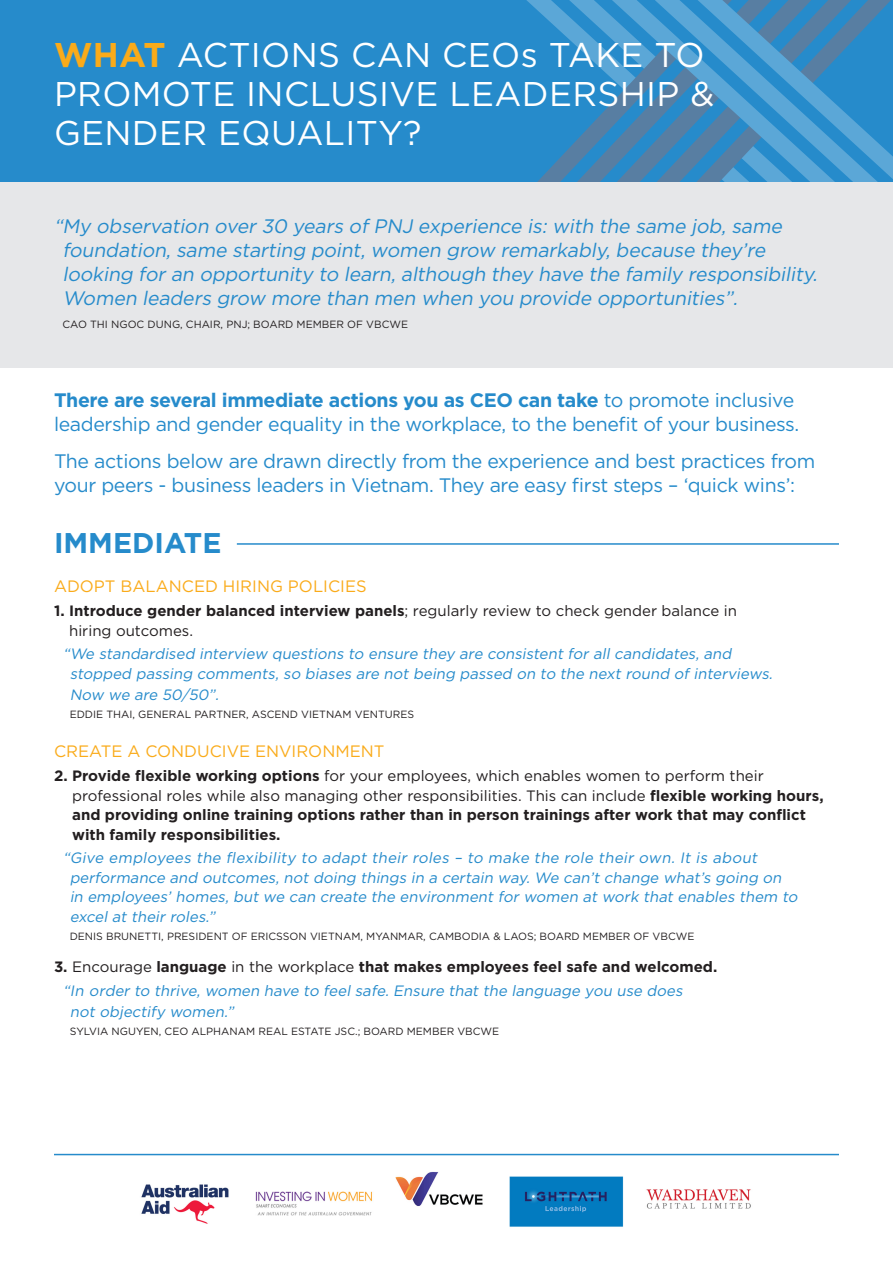
<style>
.page{position:relative;width:893px;height:1263px;background:#fff}
.page>*{position:absolute;margin:0;border:0;box-sizing:border-box;transform-origin:0 0}
.t1{font:34.35px/38.8px "Gotham";letter-spacing:.01em;color:#fff}
.t2{font:700 28.5px "Gotham";color:#268bcb}
.t3{font:19.5px/24px "Gotham";letter-spacing:-.02em;color:#268bcb}
.t4{font:italic 19.5px/24px "Gotham";color:#268bcb}
.t5{font:16.5px "Gotham";color:#faab1a}
.t6{font:italic 15px/19.5px "Gotham";color:#268bcb}
.t7{font:700 15px/19.5px "Gotham";color:#231f20}
.t8{font:15px/19.5px "Gotham";color:#231f20}
.t9{font:10.5px "Gotham";color:#231f20}
.s1{font-weight:700;color:#faab1a}
.s2{font-weight:700}
.s3{font-weight:400}
</style>
<div class="page">
<img style="left:141px;top:1172px;width:610px;height:55px">
<div style="left:0;top:182px;width:893px;height:186px;background:#e6e7e9"></div>
<hr style="left:237px;top:543px;width:602px;height:2px;background:#268bcb">
<div style="left:0;top:0;width:893px;height:182px;background:#268bcb"></div>
<svg style="left:526px;top:0;width:367px;height:182px"></svg>
<hr style="left:54px;top:1154px;width:785px;height:1px;background:#268bcb">
<p class="t1" style="left:54px;top:35px;width:662px"><span class="s1">WHAT</span> ACTIONS CAN CEOs TAKE TO<br>PROMOTE INCLUSIVE LEADERSHIP &amp;<br>GENDER EQUALITY?</p>
<p class="t4" style="left:62px;top:214px;width:760px;text-indent:-8px">“My observation over 30 years of PNJ experience is: with the same job, same foundation, same starting point, women grow remarkably, because they’re looking for an opportunity to learn, although they have the family responsibility.<br>Women leaders grow more than men when you provide opportunities”.</p>
<p class="t9" style="left:62px;top:318px;width:347px">CAO THI NGOC DUNG, CHAIR, PNJ; BOARD MEMBER OF VBCWE</p>
<p class="t3" style="left:54px;top:388px;width:747px"><span class="s2">There are several immediate actions you as CEO can take</span> to promote inclusive leadership and gender equality in the workplace, to the benefit of your business.</p>
<p class="t3" style="left:54px;top:449px;width:763px">The actions below are drawn directly from the experience and best practices from your peers - business leaders in Vietnam. They are easy first steps – ‘quick wins’:</p>
<p class="t2" style="left:54px;top:527px;width:169px">IMMEDIATE</p>
<p class="t5" style="left:54px;top:577px;width:314px">ADOPT BALANCED HIRING POLICIES</p>
<p class="t8" style="left:69px;top:601px;width:669px;text-indent:-15px"><span class="s2">1. Introduce gender balanced interview panels</span>; regularly review to check gender balance in hiring outcomes.</p>
<p class="t6" style="left:70px;top:644px;width:707px;text-indent:-7px">“We standardised interview questions to ensure they are consistent for all candidates, and stopped passing comments, so biases are not being passed on to the next round of interviews.</p>
<p class="t6" style="left:70px;top:685px;width:154px">Now we are 50/50”.</p>
<p class="t9" style="left:70px;top:708px;width:346px">EDDIE THAI, GENERAL PARTNER, ASCEND VIETNAM VENTURES</p>
<p class="t5" style="left:54px;top:742px;width:332px">CREATE A CONDUCIVE ENVIRONMENT</p>
<p class="t7" style="left:72px;top:765px;width:753px;text-indent:-18px">2. Provide flexible working options <span class="s3">for your employees, which enables women to perform their professional roles while also managing other responsibilities. This can include</span> flexible working hours, and providing online training options rather than in person trainings after work that may conflict with family responsibilities.</p>
<p class="t6" style="left:70px;top:848px;width:732px;text-indent:-7px">“Give employees the flexibility to adapt their roles – to make the role their own. It is about performance and outcomes, not doing things in a certain way. We can’t change what’s going on in employees’ homes, but we can create the environment for women at work that enables them to excel at their roles.”</p>
<p class="t9" style="left:70px;top:930px;width:626px">DENIS BRUNETTI, PRESIDENT OF ERICSSON VIETNAM, MYANMAR, CAMBODIA &amp; LAOS; BOARD MEMBER OF VBCWE</p>
<p class="t7" style="left:54px;top:956px;width:665px">3. <span class="s3">Encourage</span> language <span class="s3">in the workplace</span> that makes employees feel safe and welcomed.</p>
<p class="t6" style="left:70px;top:980px;width:617px;line-height:21px;text-indent:-7px">“In order to thrive, women have to feel safe. Ensure that the language you use does not objectify women.”</p>
<p class="t9" style="left:70px;top:1025px;width:431px">SYLVIA NGUYEN, CEO ALPHANAM REAL ESTATE JSC.; BOARD MEMBER VBCWE</p>
</div>
